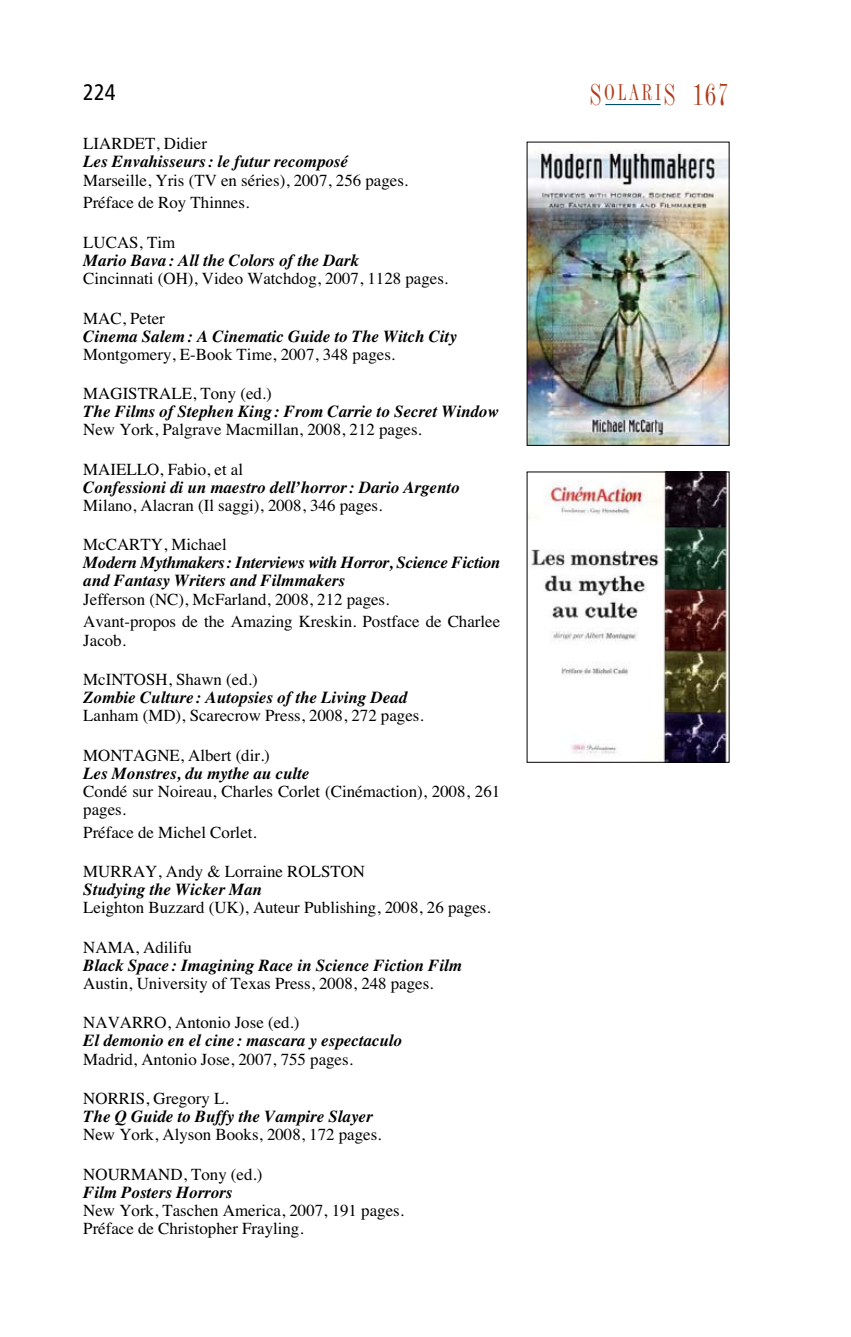
<style>
.page{position:relative;width:851px;height:1337px;background:#fff}
.page>*{position:absolute;margin:0;border:0;box-sizing:border-box;transform-origin:0 0}
.t1{font:31.5px "Fashion Compressed Plain";color:#af3b1a}
.t2{font:condensed 22.5px "Frutiger";color:#000}
.t3{font:16.88px/22.9px "Times";color:#000}
.t4{font:italic 700 16.88px "Times";color:#000}
.t5{font:italic 700 16.88px/18px "Times";letter-spacing:-.02em;color:#000}
</style>
<div class="page">
<hr style="left:605px;top:104px;width:55px;height:1px;background:#004e64">
<img style="left:528px;top:150px;width:199px;height:294px">
<div style="left:526px;top:142px;width:203px;height:304px;border:1px solid #000"></div>
<img style="left:528px;top:474px;width:199px;height:286px">
<h2 class="t2" style="left:83px;top:83px;width:34px">224</h2>
<h1 class="t1" style="left:590px;top:82px;width:139px">S<sup>OLARI</sup>S 167</h1>
<p class="t3" style="left:83px;top:134px;width:125px">LIARDET, Didier</p>
<p class="t4" style="left:83px;top:156px;width:266px">Les Envahisseurs : le futur recomposé</p>
<p class="t3" style="left:83px;top:170px;width:326px">Marseille, Yris (TV en séries), 2007, 256 pages.<br>Préface de Roy Thinnes.</p>
<p class="t3" style="left:83px;top:232px;width:93px">LUCAS, Tim</p>
<p class="t4" style="left:83px;top:254px;width:277px">Mario Bava : All the Colors of the Dark</p>
<p class="t3" style="left:83px;top:268px;width:366px">Cincinnati (OH), Video Watchdog, 2007, 1128 pages.</p>
<p class="t3" style="left:83px;top:308px;width:83px">MAC, Peter</p>
<p class="t4" style="left:83px;top:330px;width:375px">Cinema Salem : A Cinematic Guide to The Witch City</p>
<p class="t3" style="left:83px;top:344px;width:313px">Montgomery, E-Book Time, 2007, 348 pages.</p>
<p class="t3" style="left:83px;top:383px;width:190px">MAGISTRALE, Tony (ed.)</p>
<p class="t4" style="left:83px;top:405px;width:417px">The Films of Stephen King : From Carrie to Secret Window</p>
<p class="t3" style="left:83px;top:420px;width:340px">New York, Palgrave Macmillan, 2008, 212 pages.</p>
<p class="t3" style="left:83px;top:459px;width:161px">MAIELLO, Fabio, et al</p>
<p class="t4" style="left:83px;top:481px;width:378px">Confessioni di un maestro dell’horror : Dario Argento</p>
<p class="t3" style="left:83px;top:495px;width:300px">Milano, Alacran (Il saggi), 2008, 346 pages.</p>
<p class="t3" style="left:83px;top:535px;width:145px">McCARTY, Michael</p>
<p class="t5" style="left:83px;top:555px;width:418px">Modern Mythmakers: Interviews with Horror, Science Fiction and Fantasy Writers and Filmmakers</p>
<p class="t3" style="left:83px;top:589px;width:418px">Jefferson (NC), McFarland, 2008, 212 pages.<br>Avant-propos de the Amazing Kreskin. Postface de Charlee</p>
<p class="t3" style="left:83px;top:630px;width:44px">Jacob.</p>
<p class="t3" style="left:83px;top:669px;width:176px">McINTOSH, Shawn (ed.)</p>
<p class="t4" style="left:83px;top:691px;width:325px">Zombie Culture : Autopsies of the Living Dead</p>
<p class="t3" style="left:83px;top:705px;width:342px">Lanham (MD), Scarecrow Press, 2008, 272 pages.</p>
<p class="t3" style="left:83px;top:745px;width:188px">MONTAGNE, Albert (dir.)</p>
<p class="t4" style="left:83px;top:767px;width:227px">Les Monstres, du mythe au culte</p>
<p class="t3" style="left:83px;top:783px;width:418px;line-height:18px">Condé sur Noireau, Charles Corlet (Cinémaction), 2008, 261 pages.</p>
<p class="t3" style="left:83px;top:822px;width:175px">Préface de Michel Corlet.</p>
<p class="t3" style="left:83px;top:861px;width:283px">MURRAY, Andy &amp; Lorraine ROLSTON</p>
<p class="t4" style="left:83px;top:883px;width:180px">Studying the Wicker Man</p>
<p class="t3" style="left:83px;top:897px;width:409px">Leighton Buzzard (UK), Auteur Publishing, 2008, 26 pages.</p>
<p class="t3" style="left:83px;top:937px;width:110px">NAMA, Adilifu</p>
<p class="t4" style="left:83px;top:959px;width:380px">Black Space : Imagining Race in Science Fiction Film</p>
<p class="t3" style="left:83px;top:973px;width:352px">Austin, University of Texas Press, 2008, 248 pages.</p>
<p class="t3" style="left:83px;top:1013px;width:218px">NAVARRO, Antonio Jose (ed.)</p>
<p class="t4" style="left:83px;top:1034px;width:320px">El demonio en el cine : mascara y espectaculo</p>
<p class="t3" style="left:83px;top:1049px;width:271px">Madrid, Antonio Jose, 2007, 755 pages.</p>
<p class="t3" style="left:83px;top:1088px;width:147px">NORRIS, Gregory L.</p>
<p class="t4" style="left:83px;top:1110px;width:291px">The Q Guide to Buffy the Vampire Slayer</p>
<p class="t3" style="left:83px;top:1124px;width:300px">New York, Alyson Books, 2008, 172 pages.</p>
<p class="t3" style="left:83px;top:1164px;width:180px">NOURMAND, Tony (ed.)</p>
<p class="t4" style="left:83px;top:1185px;width:151px">Film Posters Horrors</p>
<p class="t3" style="left:83px;top:1202px;width:322px;line-height:18px">New York, Taschen America, 2007, 191 pages.<br>Préface de Christopher Frayling.</p>
</div>
